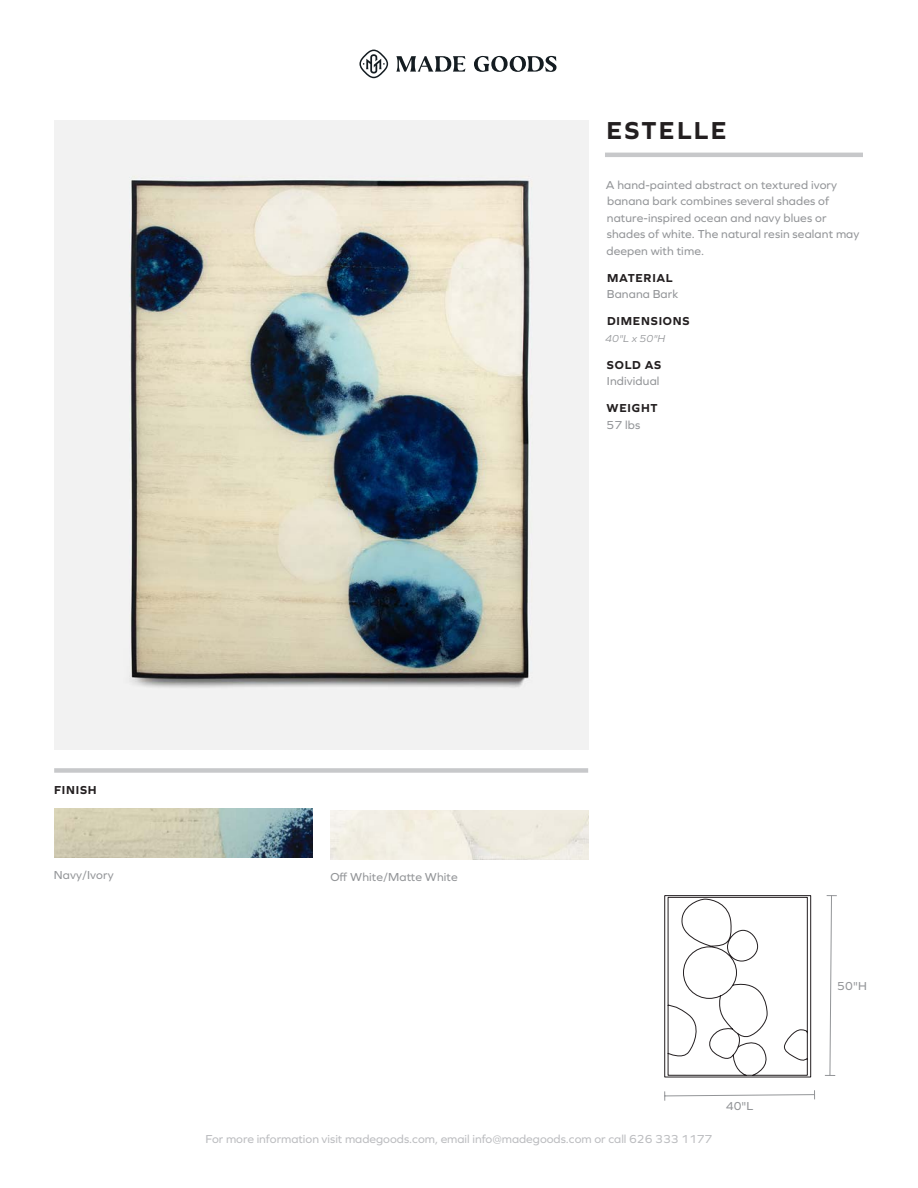
<style>
.page{position:relative;width:918px;height:1188px;background:#fff}
.page>*{position:absolute;margin:0;border:0;box-sizing:border-box;transform-origin:0 0}
.t1{font:700 25.5px "Graphie";letter-spacing:.08em;color:#231f20}
.t2{font:12px/16.5px "Graphie";letter-spacing:.01em;color:#939598}
.t3{font:12px "Graphie";color:#bcbdc0}
.t4{font:700 12px "Graphie";letter-spacing:.065em;color:#231f20}
.t5{font:italic 10.5px "Graphie";color:#939598}
</style>
<div class="page">
<hr style="left:605px;top:153px;width:258px;height:4px;background:#c7c8ca">
<svg style="left:396px;top:56px;width:161px;height:16px"></svg>
<svg style="left:359px;top:50px;width:29px;height:28px"></svg>
<div style="left:54px;top:768px;width:534px;height:5px;background:#c7c8ca"></div>
<img style="left:54px;top:120px;width:534px;height:630px">
<svg style="left:664px;top:1090px;width:151px;height:11px"></svg>
<svg style="left:824px;top:895px;width:13px;height:181px"></svg>
<img style="left:54px;top:808px;width:258px;height:50px">
<svg style="left:664px;top:895px;width:147px;height:183px"></svg>
<img style="left:330px;top:810px;width:259px;height:50px">
<h1 class="t1" style="left:606px;top:116px;width:122px">ESTELLE</h1>
<p class="t4" style="left:54px;top:783px;width:44px">FINISH</p>
<p class="t2" style="left:54px;top:867px;width:61px">Navy/Ivory</p>
<p class="t2" style="left:330px;top:869px;width:129px">Off White/Matte White</p>
<p class="t2" style="left:606px;top:176px;width:255px">A hand-painted abstract on textured ivory banana bark combines several shades of nature-inspired ocean and navy blues or shades of white. The natural resin sealant may deepen with time.</p>
<p class="t4" style="left:607px;top:271px;width:67px">MATERIAL</p>
<p class="t2" style="left:607px;top:286px;width:73px">Banana Bark</p>
<p class="t4" style="left:607px;top:314px;width:84px">DIMENSIONS</p>
<p class="t5" style="left:605px;top:332px;width:62px">40"L x 50"H</p>
<p class="t4" style="left:607px;top:358px;width:56px">SOLD AS</p>
<p class="t2" style="left:607px;top:373px;width:54px">Individual</p>
<p class="t4" style="left:607px;top:401px;width:52px">WEIGHT</p>
<p class="t2" style="left:607px;top:416px;width:35px">57 lbs</p>
<p class="t2" style="left:726px;top:1097px;width:29px">40"L</p>
<p class="t2" style="left:837px;top:978px;width:31px">50"H</p>
<p class="t3" style="left:206px;top:1132px;width:508px">For more information visit madegoods.com, email info@madegoods.com or call 626 333 1177</p>
</div>
